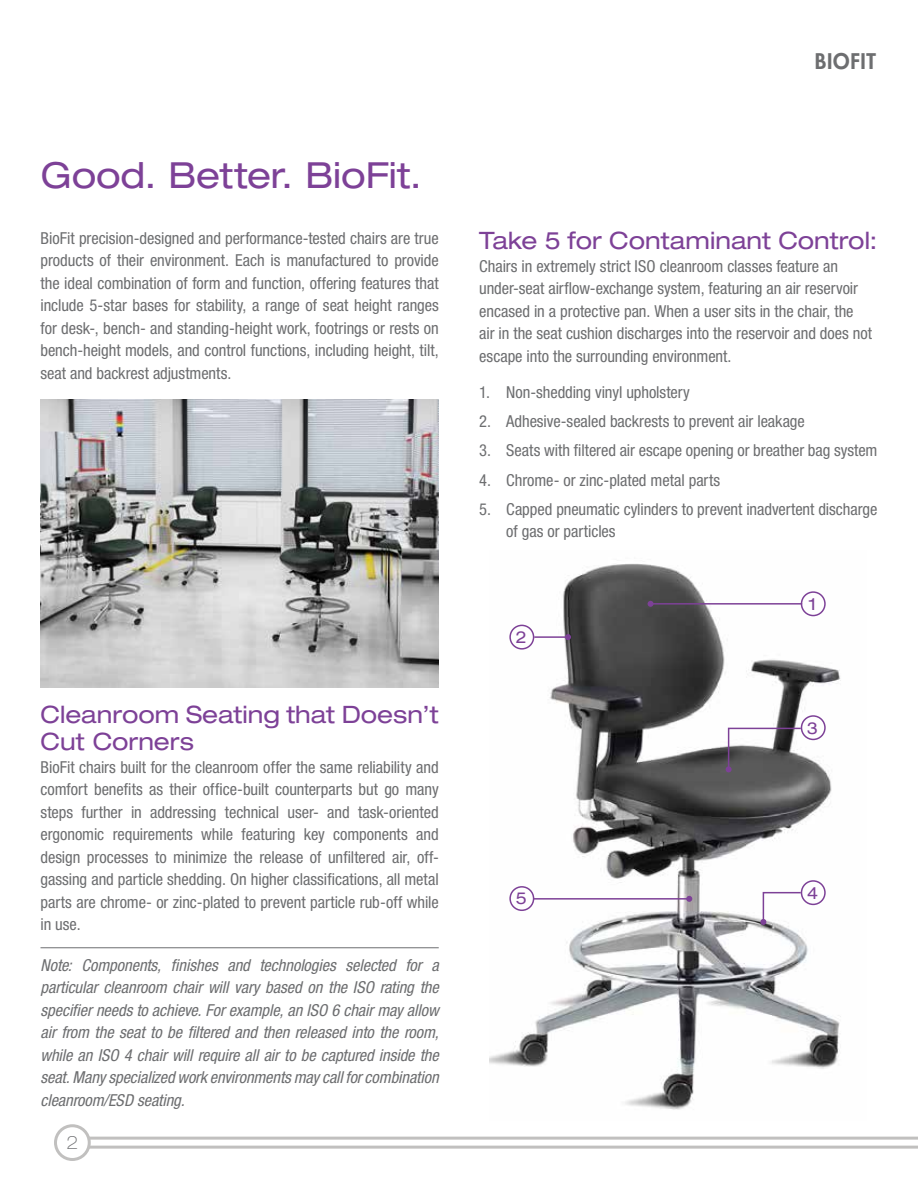
<style>
.page{position:relative;width:918px;height:1188px;background:#fff}
.page>*{position:absolute;margin:0;border:0;box-sizing:border-box;transform-origin:0 0}
.t1{font:expanded 36px "Helvetica Neue LT Std";letter-spacing:-.005em;color:#7d4197}
.t2{font:expanded 24px/27px "Helvetica Neue LT Std";color:#7d4197}
.t3{font:800 21px "Futura Std";letter-spacing:.03em;color:#6d6e70}
.t4{font:100 expanded 18px "Helvetica Neue LT Std";color:#6d6e70}
.t5{font:condensed 16.5px/22.5px "Helvetica Neue LT Std";letter-spacing:-.005em;color:#6d6e70;text-align:justify}
.t6{font:italic condensed 16.5px/22.5px "Helvetica Neue LT Std";letter-spacing:-.005em;color:#6d6e70;text-align:justify}
.t7{font:expanded 16.5px "Helvetica Neue LT Std";color:#7d4197}
</style>
<div class="page">
<hr style="left:88px;top:1146px;width:830px;height:3px;background:#c1c0bf">
<hr style="left:88px;top:1137px;width:830px;height:3px;background:#c1c0bf">
<div style="left:54px;top:1124px;width:37px;height:37px;border:3px solid #c1c0bf;border-radius:50%"></div>
<img style="left:489px;top:563px;width:352px;height:547px">
<div style="left:801px;top:591px;width:25px;height:25px;border:2px solid #7d4197;border-radius:50%"></div>
<hr style="left:651px;top:603px;width:151px;height:2px;background:#7d4197">
<svg style="left:648px;top:601px;width:6px;height:6px"></svg>
<div style="left:509px;top:625px;width:25px;height:25px;border:2px solid #7d4197;border-radius:50%"></div>
<hr style="left:534px;top:636px;width:34px;height:2px;background:#7d4197">
<svg style="left:565px;top:634px;width:6px;height:6px"></svg>
<div style="left:801px;top:880px;width:25px;height:25px;border:2px solid #7d4197;border-radius:50%"></div>
<svg style="left:760px;top:891px;width:42px;height:34px"></svg>
<div style="left:801px;top:715px;width:25px;height:25px;border:2px solid #7d4197;border-radius:50%"></div>
<svg style="left:726px;top:727px;width:76px;height:45px"></svg>
<div style="left:509px;top:886px;width:25px;height:25px;border:2px solid #7d4197;border-radius:50%"></div>
<hr style="left:533px;top:898px;width:156px;height:2px;background:#7d4197">
<svg style="left:686px;top:896px;width:6px;height:6px"></svg>
<img style="left:41px;top:399px;width:398px;height:289px">
<hr style="left:40px;top:947px;width:399px;height:1px;background:#6d6e70">
<h1 class="t1" style="left:40px;top:153px;width:383px">Good. Better. BioFit.</h1>
<p class="t5" style="left:40px;top:227px;width:400px">BioFit precision-designed and performance-tested chairs are true products of their environment. Each is manufactured to provide the ideal combination of form and function, offering features that include 5-star bases for stability, a range of seat height ranges for desk-, bench- and standing-height work, footrings or rests on bench-height models, and control functions, including height, tilt, seat and backrest adjustments.</p>
<h2 class="t2" style="left:40px;top:701px;width:400px">Cleanroom Seating that Doesn’t<br>Cut Corners</h2>
<p class="t5" style="left:40px;top:755px;width:400px">BioFit chairs built for the cleanroom offer the same reliability and comfort benefits as their office-built counterparts but go many steps further in addressing technical user- and task-oriented ergonomic requirements while featuring key components and design processes to minimize the release of unfiltered air, off&shy;gassing and particle shedding. On higher classifications, all metal parts are chrome- or zinc-plated to prevent particle rub-off while in use.</p>
<p class="t6" style="left:40px;top:954px;width:400px">Note: Components, finishes and technologies selected for a particular cleanroom chair will vary based on the ISO rating the specifier needs to achieve. For example, an ISO 6 chair may allow air from the seat to be filtered and then released into the room, while an ISO 4 chair will require all air to be captured inside the seat. Many specialized work environments may call for combination cleanroom/ESD seating.</p>
<p class="t4" style="left:67px;top:1132px;width:13px">2</p>
<p class="t3" style="left:815px;top:48px;width:62px">BIOFIT</p>
<h2 class="t2" style="left:479px;top:227px;width:400px">Take 5 for Contaminant Control:</h2>
<p class="t5" style="left:479px;top:255px;width:394px;text-align:left">Chairs in extremely strict ISO cleanroom classes feature an under-seat airflow-exchange system, featuring an air reservoir encased in a protective pan. When a user sits in the chair, the air in the seat cushion discharges into the reservoir and does not escape into the surrounding environment.</p>
<p class="t5" style="left:479px;top:381px;width:212px">1. Non-shedding vinyl upholstery</p>
<p class="t5" style="left:479px;top:410px;width:327px">2. Adhesive-sealed backrests to prevent air leakage</p>
<p class="t5" style="left:479px;top:439px;width:400px">3. Seats with filtered air escape opening or breather bag system</p>
<p class="t5" style="left:479px;top:468px;width:242px">4. Chrome- or zinc-plated metal parts</p>
<p class="t5" style="left:506px;top:498px;width:373px;text-indent:-27px">5. Capped pneumatic cylinders to prevent inadvertent discharge of gas or particles</p>
<p class="t7" style="left:516px;top:627px;width:13px">2</p>
<p class="t7" style="left:516px;top:889px;width:13px">5</p>
<p class="t7" style="left:809px;top:594px;width:9px">1</p>
<p class="t7" style="left:807px;top:718px;width:13px">3</p>
<p class="t7" style="left:807px;top:883px;width:13px">4</p>
</div>
